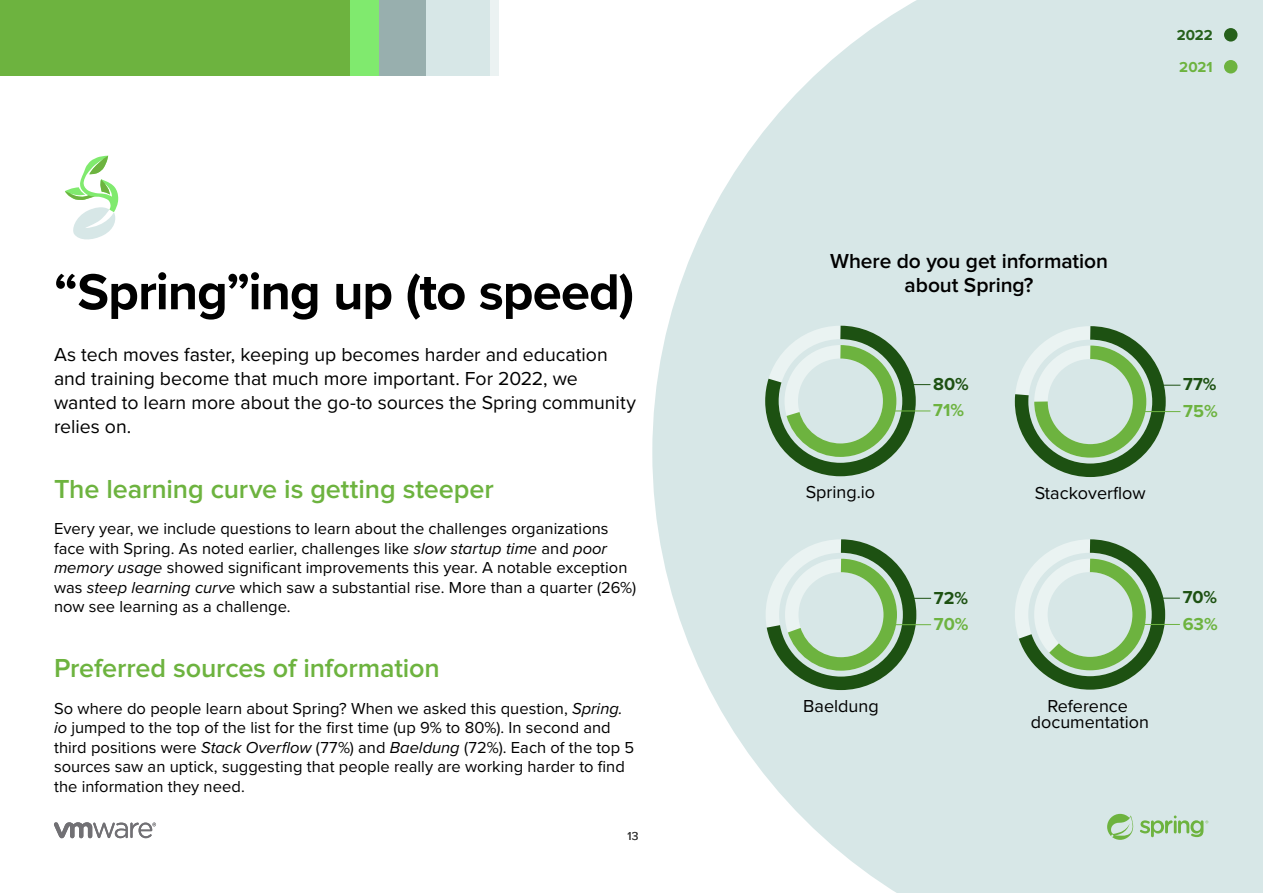
<style>
.page{position:relative;width:1263px;height:893px;background:#fff}
.page>*{position:absolute;margin:0;border:0;box-sizing:border-box;transform-origin:0 0}
.t1{font:700 52.5px "Proxima Nova";letter-spacing:-.02em;color:#000}
.t2{font:600 27px "Proxima Nova";letter-spacing:-.005em;color:#6db33f}
.t3{font:600 21px/24px "Proxima Nova";letter-spacing:-.005em;color:#000;text-align:center}
.t4{font:19.5px/24px "Proxima Nova";color:#000}
.t5{font:18px/16.2px "Proxima Nova";color:#000;text-align:center}
.t6{font:700 18px "Proxima Nova";color:#6db340}
.t7{font:700 18px "Proxima Nova";color:#1d5112}
.t8{font:16.5px/19.5px "Proxima Nova";letter-spacing:.005em;color:#000}
.t9{font:700 15px "Proxima Nova";color:#26601b}
.t10{font:700 15px "Proxima Nova";color:#6db33f}
.t11{font:12px "Proxima Nova";color:#3f3f3f}
.s1{font-style:italic}
</style>
<div class="page">
<svg style="left:54px;top:822px;width:102px;height:16px"></svg>
<div style="left:0;top:0;width:351px;height:75px;background:#6db33f"></div>
<div style="left:351px;top:0;width:29px;height:75px;background:#80ea6e"></div>
<div style="left:379px;top:0;width:47px;height:75px;background:#98afae"></div>
<div style="left:426px;top:0;width:65px;height:75px;background:#d7e7e7"></div>
<div style="left:491px;top:0;width:8px;height:75px;background:#ebf2f2"></div>
<svg style="left:652px;top:0;width:611px;height:893px;fill:#d7e7e7"></svg>
<svg style="left:65px;top:156px;width:53px;height:84px"></svg>
<div style="left:1224px;top:60px;width:13px;height:14px;background:#6db33f;border-radius:50%"></div>
<div style="left:1224px;top:28px;width:13px;height:14px;background:#26601b;border-radius:50%"></div>
<svg style="left:765px;top:325px;width:165px;height:158px;background:#abc7af"></svg>
<hr style="left:884px;top:411px;width:46px;height:1px;background:#6db340">
<svg style="left:765px;top:538px;width:166px;height:159px;background:#afcab3"></svg>
<hr style="left:884px;top:624px;width:47px;height:1px;background:#6db340">
<svg style="left:1014px;top:325px;width:166px;height:159px;background:#acc8af"></svg>
<hr style="left:1134px;top:411px;width:46px;height:1px;background:#6db340">
<svg style="left:1014px;top:538px;width:166px;height:158px;background:#b1cbb6"></svg>
<hr style="left:1133px;top:624px;width:47px;height:1px;background:#6db340">
<svg style="left:1107px;top:814px;width:27px;height:26px"></svg>
<svg style="left:1140px;top:815px;width:68px;height:22px"></svg>
<h1 class="t1" style="left:54px;top:253px;width:582px">“Spring”ing up (to speed)</h1>
<p class="t4" style="left:54px;top:342px;width:583px">As tech moves faster, keeping up becomes harder and education and training become that much more important. For 2022, we wanted to learn more about the go-to sources the Spring community relies on.</p>
<h2 class="t2" style="left:54px;top:473px;width:441px">The learning curve is getting steeper</h2>
<p class="t8" style="left:54px;top:518px;width:584px">Every year, we include questions to learn about the challenges organizations face with Spring. As noted earlier, challenges like <span class="s1">slow startup time</span> and <span class="s1">poor memory usage</span> showed significant improvements this year. A notable exception was <span class="s1">steep learning curve</span> which saw a substantial rise. More than a quarter (26%) now see learning as a challenge.</p>
<h2 class="t2" style="left:54px;top:653px;width:387px">Preferred sources of information</h2>
<p class="t8" style="left:54px;top:698px;width:582px">So where do people learn about Spring? When we asked this question, <span class="s1">Spring. io</span> jumped to the top of the list for the first time (up 9% to 80%). In second and third positions were <span class="s1">Stack Overflow</span> (77%) and <span class="s1">Baeldung</span> (72%). Each of the top 5 sources saw an uptick, suggesting that people really are working harder to find the information they need.</p>
<p class="t11" style="left:627px;top:827px;width:12px">13</p>
<p class="t9" style="left:1177px;top:24px;width:38px">2022</p>
<p class="t10" style="left:1179px;top:56px;width:35px">2021</p>
<p class="t3" style="left:830px;top:249px;width:280px">Where do you get information about Spring?</p>
<p class="t7" style="left:933px;top:370px;width:37px">80%</p>
<p class="t5" style="left:806px;top:483px;width:71px">Spring.io</p>
<p class="t6" style="left:933px;top:397px;width:32px">71%</p>
<p class="t5" style="left:1035px;top:484px;width:113px">Stackoverflow</p>
<p class="t7" style="left:1183px;top:371px;width:35px">77%</p>
<p class="t6" style="left:1183px;top:398px;width:36px">75%</p>
<p class="t5" style="left:803px;top:697px;width:77px">Baeldung</p>
<p class="t7" style="left:934px;top:584px;width:36px">72%</p>
<p class="t6" style="left:934px;top:611px;width:36px">70%</p>
<p class="t5" style="left:1031px;top:697px;width:120px">Reference documentation</p>
<p class="t7" style="left:1183px;top:584px;width:36px">70%</p>
<p class="t6" style="left:1183px;top:610px;width:37px">63%</p>
</div>
